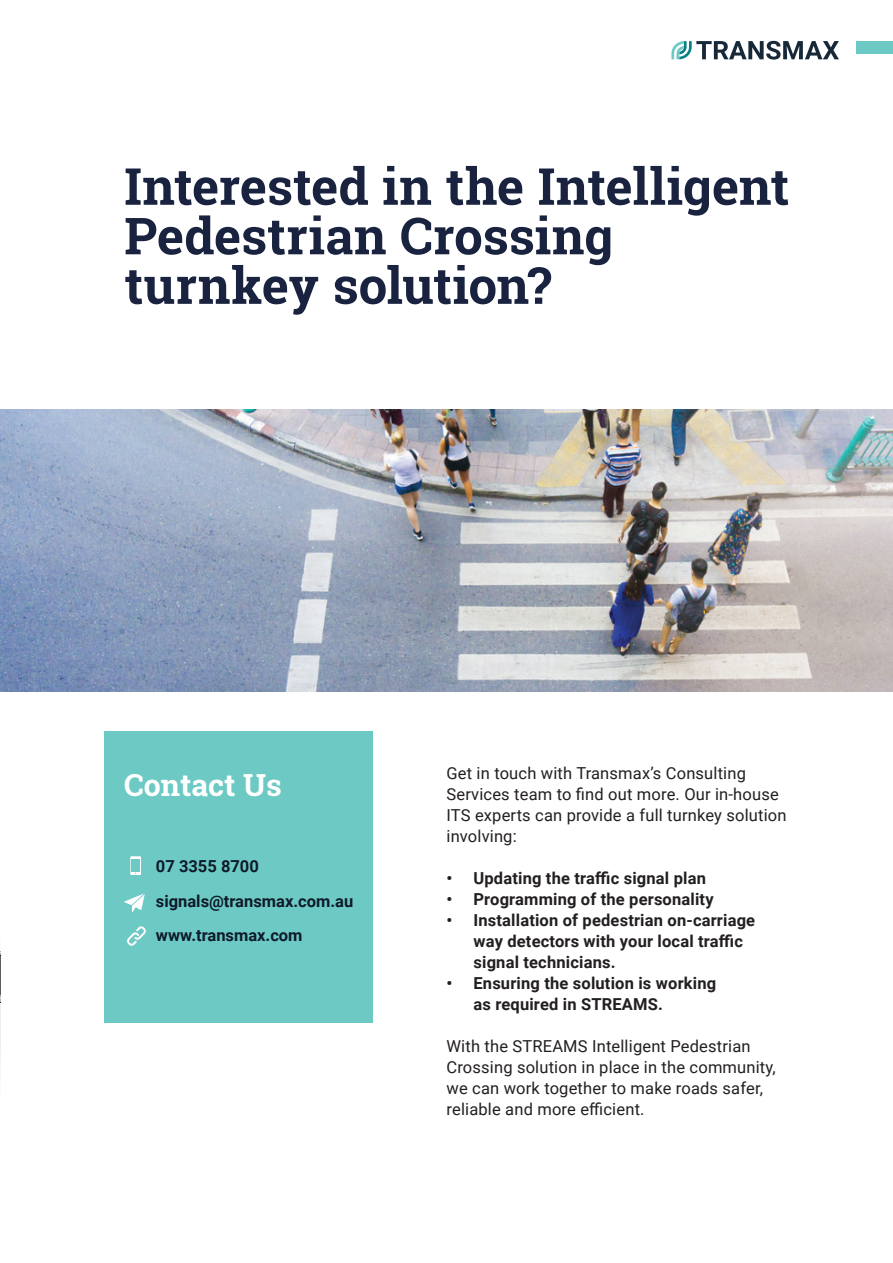
<style>
.page{position:relative;width:893px;height:1263px;background:#fff}
.page>*{position:absolute;margin:0;border:0;box-sizing:border-box;transform-origin:0 0}
.t1{font:700 51px/49.5px "Roboto Slab";letter-spacing:-.005em;color:#192340}
.t2{font:700 30.45px "Roboto Slab";color:#fff}
.t3{font:16.5px/21px "Roboto";letter-spacing:.01em;color:#231f20}
.t4{font:700 16.5px/21px "Roboto";letter-spacing:.01em;color:#231f20}
.t5{font:700 16.5px/34.5px "Roboto";color:#0e1b2a}
</style>
<div class="page">
<img style="left:1px;top:409px;width:892px;height:282px">
<div style="left:104px;top:731px;width:268px;height:292px;background:#6dc9c4"></div>
<svg style="left:0;top:1002px;width:1px;height:71px"></svg>
<hr style="left:0;top:952px;width:1px;height:49px;background:#5c5e60">
<div style="left:857px;top:41px;width:36px;height:12px;background:#6dc9c4"></div>
<svg style="left:671px;top:41px;width:168px;height:19px"></svg>
<svg style="left:130px;top:856px;width:11px;height:19px"></svg>
<div style="left:131px;top:859px;width:9px;height:12px;background:#6dc9c4"></div>
<svg style="left:127px;top:926px;width:19px;height:20px"></svg>
<svg style="left:124px;top:893px;width:21px;height:19px"></svg>
<h1 class="t1" style="left:124px;top:161px;width:667px">Interested in the Intelligent<br>Pedestrian Crossing turnkey solution?</h1>
<h2 class="t2" style="left:124px;top:764px;width:159px">Contact Us</h2>
<p class="t5" style="left:156px;top:848px;width:199px">07 3355 8700 signals@transmax.com.au www.transmax.com</p>
<p class="t3" style="left:446px;top:762px;width:342px">Get in touch with Transmax’s Consulting Services team to find out more. Our in-house ITS experts can provide a full turnkey solution involving:</p>
<p class="t4" style="left:446px;top:867px;width:261px">• Updating the traffic signal plan</p>
<p class="t4" style="left:446px;top:888px;width:269px">• Programming of the personality</p>
<p class="t4" style="left:473px;top:909px;width:283px;text-indent:-27px">• Installation of pedestrian on-carriage way detectors with your local traffic signal technicians.</p>
<p class="t4" style="left:473px;top:972px;width:244px;text-indent:-27px">• Ensuring the solution is working as required in STREAMS.</p>
<p class="t3" style="left:446px;top:1035px;width:331px">With the STREAMS Intelligent Pedestrian Crossing solution in place in the community, we can work together to make roads safer, reliable and more efficient.</p>
</div>
